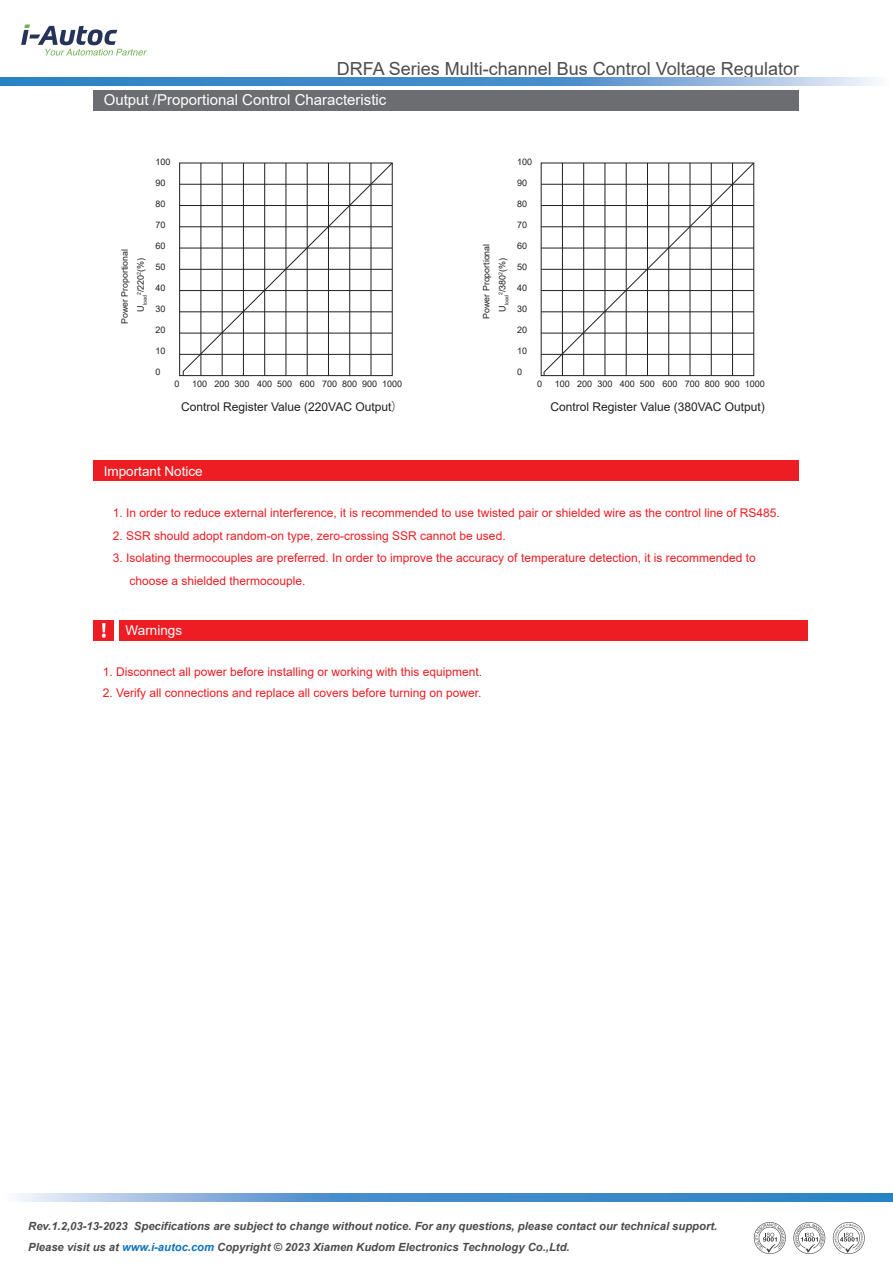
<style>
.page{position:relative;width:893px;height:1263px;background:#fff}
.page>*{position:absolute;margin:0;border:0;box-sizing:border-box;transform-origin:0 0}
.t1{font:18px "Arial";color:#4b4c4d}
.t2{font:15px "Arial";color:#fff}
.t3{font:13.5px "Arial";color:#fff}
.t4{font:12px/22.5px "Arial";color:#ee1d23}
.t5{font:12px "Arial";color:#231f20}
.t6{font:italic 700 11.25px/21px "Arial";color:#4b4c4d}
.t7{font:9px "Arial";color:#231f20}
.t8{font:8.85px "Arial";color:#231f20}
.t9{font:5.25px "Arial";color:#231f20}
.s1{font-family:"Source Han Sans CN";font-weight:300}
.s2{color:#1074bc}
</style>
<div class="page">
<svg style="left:21px;top:24px;width:126px;height:32px"></svg>
<div style="left:94px;top:90px;width:705px;height:20px;background:#6c6d70"></div>
<div style="left:94px;top:460px;width:705px;height:21px;background:#ee1d23"></div>
<hr style="left:180px;top:354px;width:212px;height:1px;background:#231f20">
<hr style="left:180px;top:333px;width:212px;height:1px;background:#231f20">
<hr style="left:180px;top:312px;width:212px;height:1px;background:#231f20">
<hr style="left:180px;top:290px;width:212px;height:1px;background:#231f20">
<hr style="left:180px;top:269px;width:212px;height:1px;background:#231f20">
<hr style="left:180px;top:248px;width:212px;height:1px;background:#231f20">
<hr style="left:180px;top:226px;width:212px;height:1px;background:#231f20">
<hr style="left:180px;top:205px;width:212px;height:1px;background:#231f20">
<hr style="left:180px;top:184px;width:212px;height:1px;background:#231f20">
<svg style="left:183px;top:162px;width:210px;height:214px"></svg>
<hr style="left:541px;top:354px;width:213px;height:1px;background:#231f20">
<hr style="left:541px;top:333px;width:213px;height:1px;background:#231f20">
<hr style="left:541px;top:312px;width:213px;height:1px;background:#231f20">
<hr style="left:541px;top:290px;width:213px;height:1px;background:#231f20">
<hr style="left:541px;top:269px;width:213px;height:1px;background:#231f20">
<hr style="left:541px;top:248px;width:213px;height:1px;background:#231f20">
<hr style="left:541px;top:226px;width:213px;height:1px;background:#231f20">
<hr style="left:541px;top:205px;width:213px;height:1px;background:#231f20">
<hr style="left:541px;top:184px;width:213px;height:1px;background:#231f20">
<svg style="left:544px;top:162px;width:210px;height:214px"></svg>
<svg style="left:18px;top:1193px;width:875px;height:8px;background:#5c9ad1"></svg>
<svg style="left:0;top:77px;width:876px;height:9px;background:#5c9ad1"></svg>
<div style="left:120px;top:620px;width:688px;height:21px;background:#ee1d23"></div>
<div style="left:94px;top:620px;width:20px;height:21px;background:#ee1d23"></div>
<svg style="left:102px;top:623px;width:4px;height:15px"></svg>
<svg style="left:754px;top:1222px;width:32px;height:32px"></svg>
<svg style="left:793px;top:1222px;width:32px;height:32px"></svg>
<svg style="left:833px;top:1222px;width:32px;height:32px"></svg>
<h1 class="t1" style="left:337px;top:56px;width:464px">DRFA Series Multi-channel Bus Control Voltage Regulator</h1>
<p class="t2" style="left:104px;top:89px;width:284px">Output /Proportional Control Characteristic</p>
<p class="t8" style="left:119px;top:324px;width:76px;rotate:-90deg">Power Proportional</p>
<p class="t7" style="left:134px;top:295px;width:39px;rotate:-90deg"><sup>2</sup>/220<sup>2</sup>(%)</p>
<p class="t9" style="left:141px;top:312px;width:18px;rotate:-90deg"><sup>U</sup>load</p>
<p class="t7" style="left:155px;top:156px;width:17px">100</p>
<p class="t7" style="left:155px;top:177px;width:12px">90</p>
<p class="t7" style="left:155px;top:198px;width:12px">80</p>
<p class="t7" style="left:155px;top:219px;width:12px">70</p>
<p class="t7" style="left:155px;top:240px;width:12px">60</p>
<p class="t7" style="left:155px;top:261px;width:12px">50</p>
<p class="t7" style="left:155px;top:282px;width:12px">40</p>
<p class="t7" style="left:155px;top:303px;width:12px">30</p>
<p class="t7" style="left:155px;top:324px;width:12px">20</p>
<p class="t7" style="left:155px;top:345px;width:12px">10</p>
<p class="t7" style="left:155px;top:366px;width:7px">0</p>
<p class="t8" style="left:480px;top:319px;width:76px;rotate:-90deg">Power Proportional</p>
<p class="t7" style="left:496px;top:295px;width:39px;rotate:-90deg"><sup>2</sup>/380<sup>2</sup>(%)</p>
<p class="t9" style="left:503px;top:312px;width:18px;rotate:-90deg"><sup>U</sup>load</p>
<p class="t7" style="left:517px;top:156px;width:17px">100</p>
<p class="t7" style="left:517px;top:177px;width:12px">90</p>
<p class="t7" style="left:517px;top:198px;width:12px">80</p>
<p class="t7" style="left:517px;top:219px;width:12px">70</p>
<p class="t7" style="left:517px;top:240px;width:12px">60</p>
<p class="t7" style="left:517px;top:261px;width:12px">50</p>
<p class="t7" style="left:517px;top:282px;width:12px">40</p>
<p class="t7" style="left:517px;top:303px;width:12px">30</p>
<p class="t7" style="left:517px;top:324px;width:12px">20</p>
<p class="t7" style="left:517px;top:345px;width:12px">10</p>
<p class="t7" style="left:517px;top:366px;width:7px">0</p>
<p class="t7" style="left:175px;top:378px;width:7px">0</p>
<p class="t7" style="left:192px;top:378px;width:212px">100 200 300 400 500 600 700 800 900 1000</p>
<p class="t7" style="left:537px;top:378px;width:7px">0</p>
<p class="t7" style="left:555px;top:378px;width:212px">100 200 300 400 500 600 700 800 900 1000</p>
<p class="t5" style="left:181px;top:399px;width:223px">Control Register Value (220VAC Output<span class="s1">）</span></p>
<p class="t5" style="left:550px;top:399px;width:216px">Control Register Value (380VAC Output)</p>
<p class="t3" style="left:104px;top:462px;width:101px">Important Notice</p>
<p class="t4" style="left:113px;top:501px;width:668px">1. In order to reduce external interference, it is recommended to use twisted pair or shielded wire as the control line of RS485.</p>
<p class="t4" style="left:113px;top:524px;width:394px">2. SSR should adopt random-on type, zero-crossing SSR cannot be used.</p>
<p class="t4" style="left:129px;top:546px;width:628px;text-indent:-17px">3. Isolating thermocouples are preferred. In order to improve the accuracy of temperature detection, it is recommended to choose a shielded thermocouple.</p>
<p class="t3" style="left:126px;top:621px;width:58px">Warnings</p>
<p class="t4" style="left:103px;top:660px;width:381px">1. Disconnect all power before installing or working with this equipment.</p>
<p class="t4" style="left:103px;top:681px;width:380px">2. Verify all connections and replace all covers before turning on power.</p>
<p class="t6" style="left:28px;top:1216px;width:690px">Rev.1.2,03-13-2023 Specifications are subject to change without notice. For any questions, please contact our technical support.<br>Please visit us at <span class="s2">www.i-autoc.com</span> Copyright © 2023 Xiamen Kudom Electronics Technology Co.,Ltd.</p>
</div>
